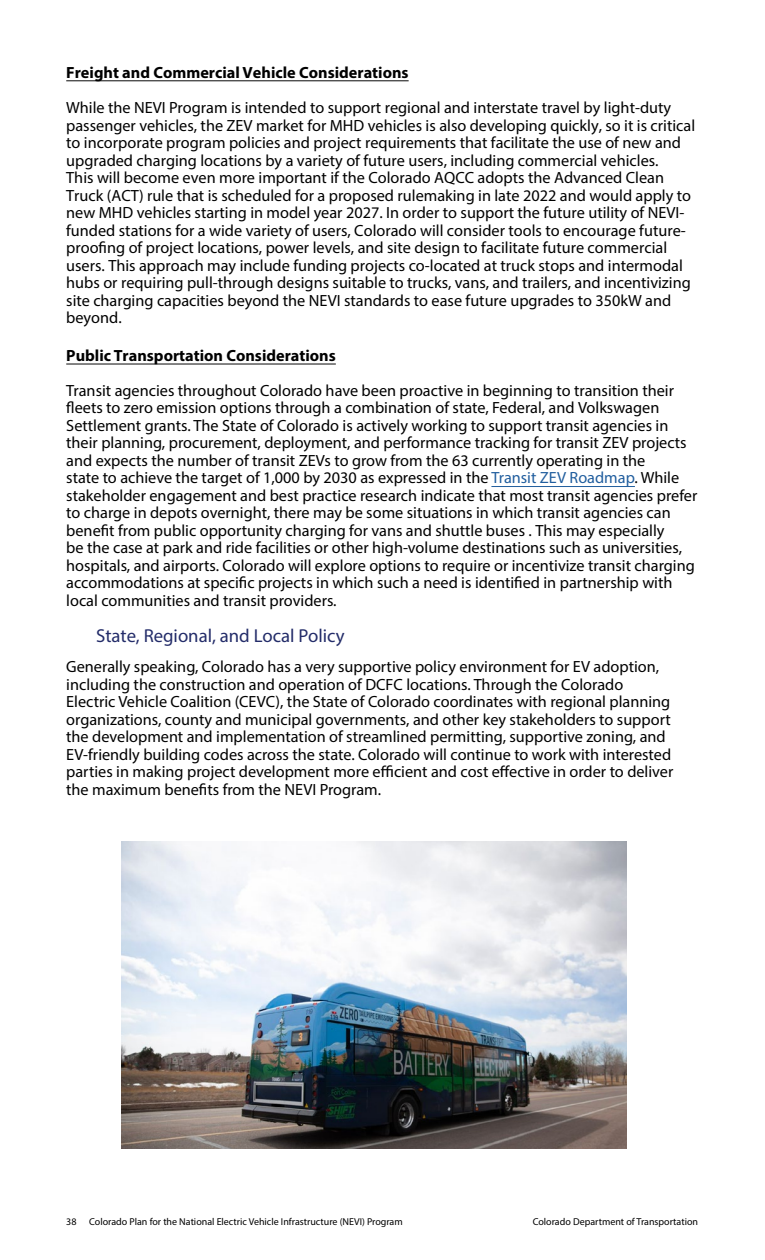
<style>
.page{position:relative;width:765px;height:1260px;background:#fff}
.page>*{position:absolute;margin:0;border:0;box-sizing:border-box;transform-origin:0 0}
.t1{font:18.75px "Myriad Pro";color:#232c69}
.t2{font:16.25px/17.5px "Myriad Pro";color:#000}
.t3{font:700 16.25px "Myriad Pro";color:#000}
.t4{font:10px "Myriad Pro";color:#000}
.s1{color:#215e9e}
</style>
<div class="page">
<hr style="left:66px;top:80px;width:343px;height:1px;background:#000">
<hr style="left:66px;top:364px;width:270px;height:1px;background:#000">
<hr style="left:491px;top:486px;width:144px;height:1px;background:#215e9e">
<img style="left:121px;top:842px;width:506px;height:307px">
<h4 class="t3" style="left:66px;top:62px;width:344px">Freight and Commercial Vehicle Considerations</h4>
<p class="t2" style="left:66px;top:99px;width:630px">While the NEVI Program is intended to support regional and interstate travel by light-duty passenger vehicles, the ZEV market for MHD vehicles is also developing quickly, so it is critical to incorporate program policies and project requirements that facilitate the use of new and upgraded charging locations by a variety of future users, including commercial vehicles.<br>This will become even more important if the Colorado AQCC adopts the Advanced Clean Truck (ACT) rule that is scheduled for a proposed rulemaking in late 2022 and would apply to new MHD vehicles starting in model year 2027. In order to support the future utility of NEVI&shy;funded stations for a wide variety of users, Colorado will consider tools to encourage future&shy;proofng of project locations, power levels, and site design to facilitate future commercial users. This approach may include funding projects co-located at truck stops and intermodal hubs or requiring pull-through designs suitable to trucks, vans, and trailers, and incentivizing site charging capacities beyond the NEVI standards to ease future upgrades to 350kW and beyond.</p>
<h4 class="t3" style="left:66px;top:345px;width:271px">Public Transportation Considerations</h4>
<p class="t2" style="left:66px;top:382px;width:633px">Transit agencies throughout Colorado have been proactive in beginning to transition their feets to zero emission options through a combination of state, Federal, and Volkswagen Settlement grants. The State of Colorado is actively working to support transit agencies in their planning, procurement, deployment, and performance tracking for transit ZEV projects and expects the number of transit ZEVs to grow from the 63 currently operating in the<br>state to achieve the target of 1,000 by 2030 as expressed in the <span class="s1">Transit ZEV Roadmap</span>. While stakeholder engagement and best practice research indicate that most transit agencies prefer to charge in depots overnight, there may be some situations in which transit agencies can beneft from public opportunity charging for vans and shuttle buses . This may especially<br>be the case at park and ride facilities or other high-volume destinations such as universities, hospitals, and airports. Colorado will explore options to require or incentivize transit charging accommodations at specifc projects in which such a need is identifed in partnership with local communities and transit providers.</p>
<h3 class="t1" style="left:96px;top:624px;width:250px">State, Regional, and Local Policy</h3>
<p class="t2" style="left:66px;top:658px;width:609px">Generally speaking, Colorado has a very supportive policy environment for EV adoption, including the construction and operation of DCFC locations. Through the Colorado Electric Vehicle Coalition (CEVC), the State of Colorado coordinates with regional planning organizations, county and municipal governments, and other key stakeholders to support the development and implementation of streamlined permitting, supportive zoning, and EV-friendly building codes across the state. Colorado will continue to work with interested parties in making project development more efcient and cost efective in order to deliver the maximum benefts from the NEVI Program.</p>
<p class="t4" style="left:66px;top:1216px;width:12px">38</p>
<p class="t4" style="left:89px;top:1216px;width:315px">Colorado Plan for the National Electric Vehicle Infrastructure (NEVI) Program</p>
<p class="t4" style="left:533px;top:1216px;width:167px">Colorado Department of Transportation</p>
</div>
